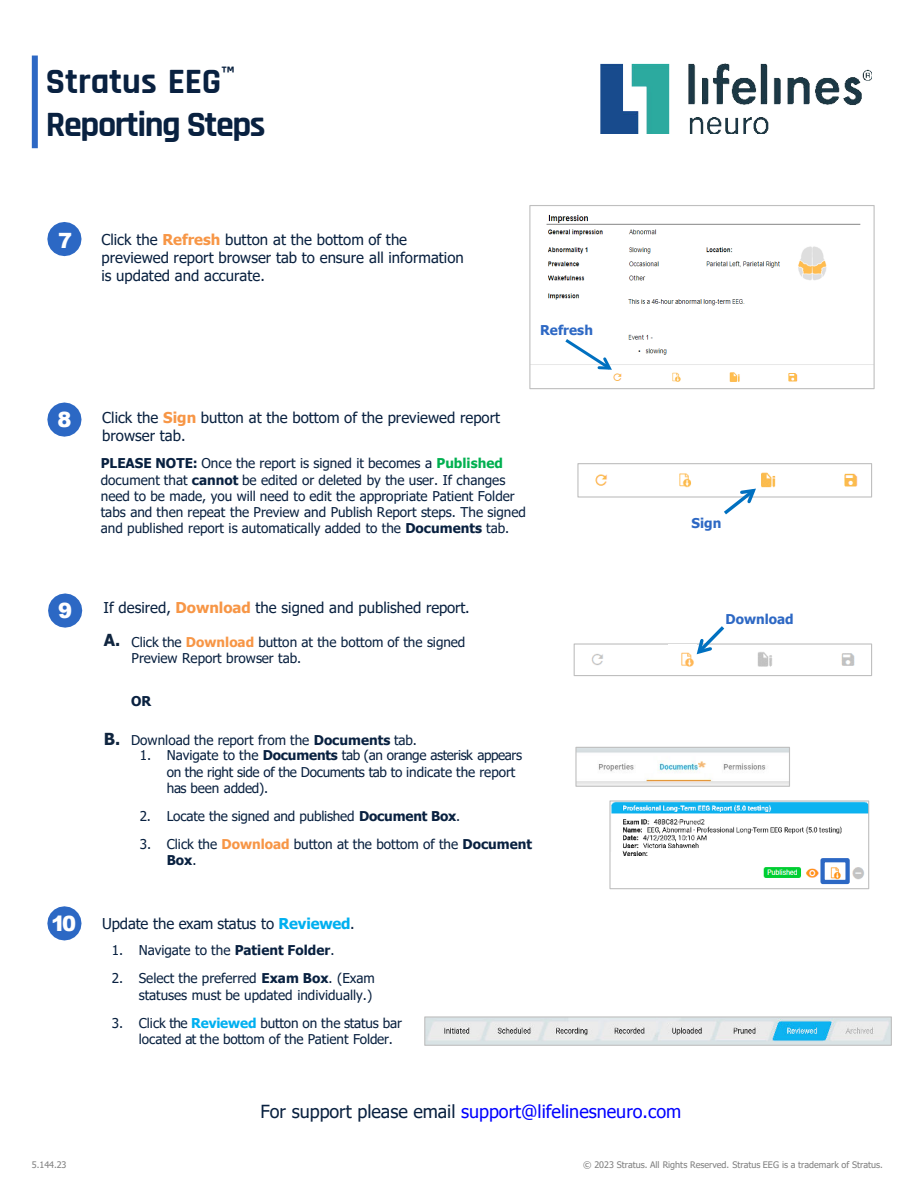
<style>
.page{position:relative;width:918px;height:1188px;background:#fff}
.page>*{position:absolute;margin:0;border:0;box-sizing:border-box;transform-origin:0 0}
.t1{font:700 36px/43.2px "Rajdhani";letter-spacing:-.04em;color:#092140}
.t2{font:900 21px "Arial";color:#fff}
.t3{font:18px "Tahoma";color:#00f}
.t4{font:700 16.5px "Tahoma";color:#10253f}
.t5{font:15px/18px "Tahoma";color:#092140}
.t6{font:13.5px/16.2px "Tahoma";letter-spacing:-.005em;color:#092140}
.t7{font:13.5px/16.2px "Tahoma";letter-spacing:-.025em;color:#092140}
.t8{font:700 13.5px "Tahoma";letter-spacing:.005em;color:#2d68c4}
.t9{font:700 13.5px "Tahoma";color:#092140}
.t10{font:9px "Tahoma";color:#7f7f7f}
.s1{font-weight:700;color:#f79646}
.s2{font-weight:700}
.s3{font-weight:700;color:#00b050}
.s4{font-family:"Arial";font-weight:900;font-size:21px;color:#fff}
.s5{font-weight:700;color:#00b0f0}
.s6{color:#092140}
</style>
<div class="page">
<img style="left:611px;top:802px;width:256px;height:83px">
<div style="left:609px;top:800px;width:260px;height:89px;border:1px solid #bfbfbf"></div>
<svg style="left:47px;top:402px;width:35px;height:35px"></svg>
<svg style="left:48px;top:593px;width:34px;height:35px"></svg>
<svg style="left:47px;top:906px;width:35px;height:34px"></svg>
<div style="left:32px;top:56px;width:6px;height:92px;background:#2d68c4"></div>
<img style="left:595px;top:472px;width:263px;height:16px">
<div style="left:577px;top:463px;width:295px;height:35px;border:1px solid #bfbfbf"></div>
<svg style="left:720px;top:486px;width:39px;height:29px"></svg>
<img style="left:577px;top:749px;width:211px;height:36px">
<div style="left:575px;top:747px;width:215px;height:40px;border:1px solid #bfbfbf"></div>
<svg style="left:698px;top:761px;width:9px;height:8px"></svg>
<img style="left:759px;top:860px;width:107px;height:20px">
<div style="left:820px;top:858px;width:30px;height:26px;border:4px solid #2c68c4"></div>
<img style="left:591px;top:652px;width:264px;height:15px">
<div style="left:574px;top:643px;width:298px;height:33px;border:1px solid #bfbfbf"></div>
<img style="left:669px;top:652px;width:28px;height:15px">
<svg style="left:694px;top:626px;width:34px;height:31px"></svg>
<svg style="left:47px;top:222px;width:35px;height:34px"></svg>
<img style="left:531px;top:214px;width:342px;height:168px">
<div style="left:529px;top:205px;width:346px;height:184px;border:1px solid #bfbfbf"></div>
<svg style="left:562px;top:336px;width:52px;height:36px"></svg>
<img style="left:426px;top:1018px;width:464px;height:26px">
<div style="left:424px;top:1016px;width:468px;height:30px;border:1px solid #bfbfbf"></div>
<img style="left:600px;top:64px;width:272px;height:69px">
<h1 class="t1" style="left:46px;top:62px;width:221px">Stratus EEG<sup>™<br></sup>Reporting Steps</h1>
<h2 class="t2" style="left:58px;top:228px;width:16px">7</h2>
<p class="t5" style="left:101px;top:232px;width:364px">Click the <span class="s1">Refresh</span> button at the bottom of the previewed report browser tab to ensure all information is updated and accurate.</p>
<p class="t8" style="left:540px;top:325px;width:54px">Refresh</p>
<h2 class="t2" style="left:58px;top:407px;width:16px">8</h2>
<p class="t5" style="left:102px;top:410px;width:399px">Click the <span class="s1">Sign</span> button at the bottom of the previewed report browser tab.</p>
<p class="t6" style="left:101px;top:457px;width:427px"><span class="s2">PLEASE NOTE:</span> Once the report is signed it becomes a <span class="s3">Published </span>document that <span class="s2">cannot</span> be edited or deleted by the user. If changes need to be made, you will need to edit the appropriate Patient Folder tabs and then repeat the Preview and Publish Report steps. The signed and published report is automatically added to the <span class="s2">Documents</span> tab.</p>
<p class="t8" style="left:691px;top:517px;width:31px">Sign</p>
<h2 class="t2" style="left:58px;top:599px;width:16px">9</h2>
<p class="t5" style="left:104px;top:600px;width:368px">If desired, <span class="s1">Download</span> the signed and published report.</p>
<p class="t4" style="left:104px;top:634px;width:18px">A.</p>
<p class="t4" style="left:104px;top:732px;width:18px">B.</p>
<p class="t6" style="left:132px;top:635px;width:335px">Click the <span class="s1">Download</span> button at the bottom of the signed<br>Preview Report browser tab.</p>
<p class="t9" style="left:131px;top:696px;width:22px">OR</p>
<p class="t6" style="left:131px;top:733px;width:287px">Download the report from the <span class="s2">Documents</span> tab.</p>
<p class="t7" style="left:167px;top:748px;width:357px;text-indent:-27px">1. Navigate to the <span class="s2">Documents</span> tab (an orange asterisk appears on the right side of the Documents tab to indicate the report has been added).</p>
<p class="t6" style="left:140px;top:809px;width:322px">2. Locate the signed and published <span class="s2">Document Box</span>.</p>
<p class="t6" style="left:167px;top:837px;width:367px;text-indent:-27px">3. Click the <span class="s1">Download</span> button at the bottom of the <span class="s2">Document<br>Box</span>.</p>
<p class="t5" style="left:51px;top:916px;width:305px"><span class="s4">10</span> Update the exam status to <span class="s5">Reviewed</span>.</p>
<p class="t6" style="left:112px;top:943px;width:224px">1. Navigate to the <span class="s2">Patient Folder</span>.</p>
<p class="t6" style="left:112px;top:972px;width:265px;text-align:right">2. Select the preferred <span class="s2">Exam Box</span>. (Exam statuses must be updated individually.)</p>
<p class="t6" style="left:139px;top:1016px;width:265px;text-indent:-27px">3. Click the <span class="s5">Reviewed</span> button on the status bar located at the bottom of the Patient Folder.</p>
<h3 class="t3" style="left:261px;top:1100px;width:422px"><span class="s6">For support please email</span> support@lifelinesneuro.com</h3>
<p class="t8" style="left:725px;top:614px;width:70px">Download</p>
<p class="t10" style="left:32px;top:1161px;width:36px">5.144.23</p>
<p class="t10" style="left:583px;top:1161px;width:301px">© 2023 Stratus. All Rights Reserved. Stratus EEG is a trademark of Stratus.</p>
</div>
